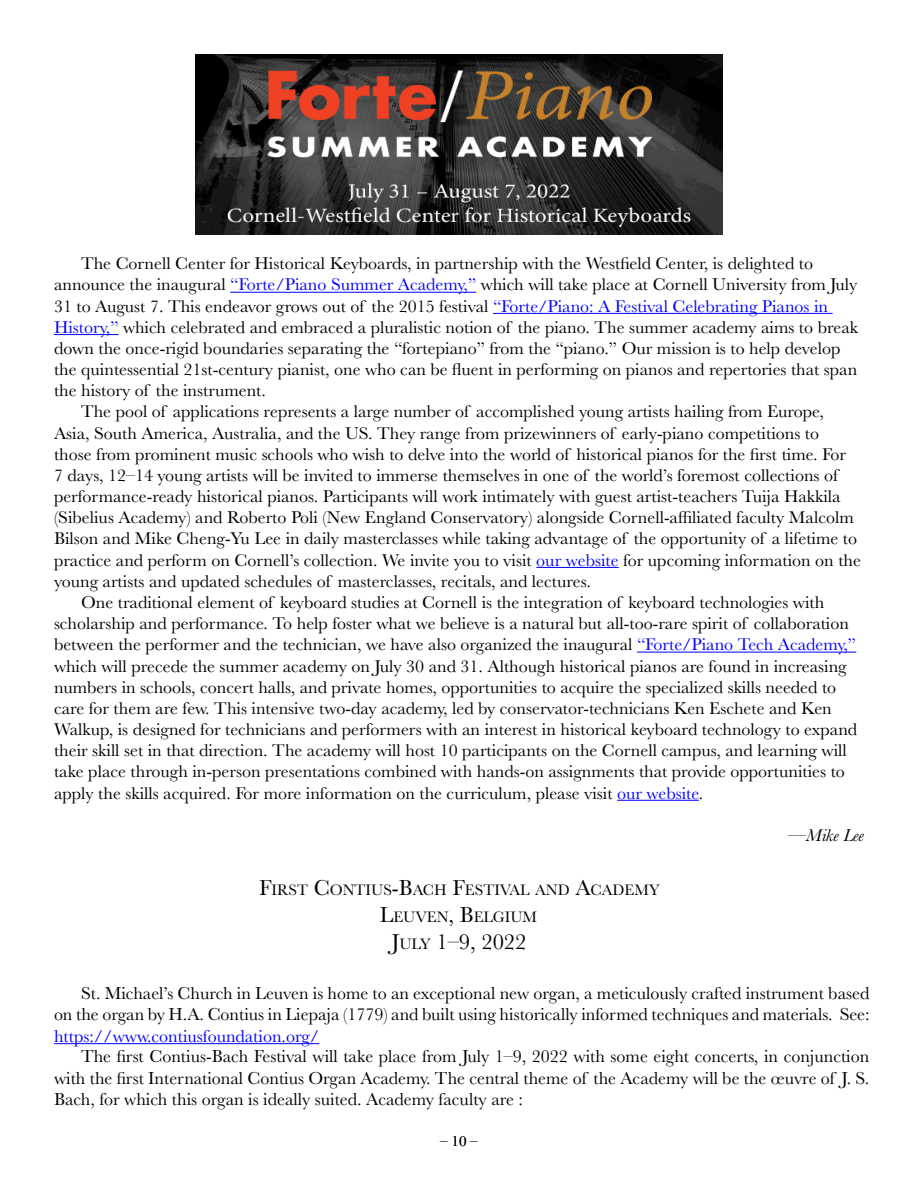
<style>
.page{position:relative;width:918px;height:1188px;background:#fff}
.page>*{position:absolute;margin:0;border:0;box-sizing:border-box;transform-origin:0 0}
.t1{font:22.5px "Baskerville";color:#000}
.t2{font:18px/21.6px "Baskerville";color:#000;text-align:right}
.t3{font:18px "Baskerville";color:#00f}
.t4{font:17.7px "Baskerville";color:#000}
.t5{font:italic 17.7px "Baskerville";color:#000}
.t6{font:15.75px/27px "Baskerville";color:#000;text-align:center}
.t7{font:15px "Baskerville";color:#000}
.s1{color:#00f}
.s2{font-size:22.5px}
.s3{font-size:15.75px}
</style>
<div class="page">
<hr style="left:230px;top:292px;width:246px;height:1px;background:#00f">
<hr style="left:493px;top:313px;width:340px;height:1px;background:#00f">
<hr style="left:54px;top:334px;width:65px;height:1px;background:#00f">
<hr style="left:536px;top:567px;width:83px;height:1px;background:#00f">
<hr style="left:637px;top:652px;width:219px;height:1px;background:#00f">
<hr style="left:617px;top:800px;width:82px;height:1px;background:#00f">
<img style="left:196px;top:54px;width:526px;height:180px">
<hr style="left:54px;top:1043px;width:265px;height:1px;background:#00f">
<p class="t4" style="left:81px;top:252px;width:734px">The Cornell Center for Historical Keyboards, in partnership with the Westfield Center, is delighted to</p>
<p class="t4" style="left:54px;top:273px;width:805px">announce the inaugural <span class="s1">“Forte/Piano Summer Academy,”</span> which will take place at Cornell University from July</p>
<p class="t4" style="left:54px;top:295px;width:776px">31 to August 7. This endeavor grows out of the 2015 festival <span class="s1">“Forte/Piano: A Festival Celebrating Pianos in</span></p>
<p class="t4" style="left:54px;top:316px;width:806px"><span class="s1">History,”</span> which celebrated and embraced a pluralistic notion of the piano. The summer academy aims to break</p>
<p class="t4" style="left:54px;top:337px;width:788px">down the once-rigid boundaries separating the “fortepiano” from the “piano.” Our mission is to help develop</p>
<p class="t4" style="left:54px;top:358px;width:805px">the quintessential 21st-century pianist, one who can be fluent in performing on pianos and repertories that span</p>
<p class="t4" style="left:54px;top:379px;width:214px">the history of the instrument.</p>
<p class="t4" style="left:81px;top:400px;width:745px">The pool of applications represents a large number of accomplished young artists hailing from Europe,</p>
<p class="t4" style="left:54px;top:422px;width:767px">Asia, South America, Australia, and the US. They range from prizewinners of early-piano competitions to</p>
<p class="t4" style="left:54px;top:443px;width:794px">those from prominent music schools who wish to delve into the world of historical pianos for the first time. For</p>
<p class="t4" style="left:54px;top:464px;width:785px">7 days, 12–14 young artists will be invited to immerse themselves in one of the world’s foremost collections of</p>
<p class="t4" style="left:54px;top:485px;width:788px">performance-ready historical pianos. Participants will work intimately with guest artist-teachers Tuija Hakkila</p>
<p class="t4" style="left:54px;top:506px;width:801px">(Sibelius Academy) and Roberto Poli (New England Conservatory) alongside Cornell-affiliated faculty Malcolm</p>
<p class="t4" style="left:54px;top:527px;width:805px">Bilson and Mike Cheng-Yu Lee in daily masterclasses while taking advantage of the opportunity of a lifetime to</p>
<p class="t4" style="left:54px;top:549px;width:809px">practice and perform on Cornell’s collection. We invite you to visit <span class="s1">our website</span> for upcoming information on the</p>
<p class="t4" style="left:54px;top:570px;width:538px">young artists and updated schedules of masterclasses, recitals, and lectures.</p>
<p class="t4" style="left:81px;top:591px;width:745px">One traditional element of keyboard studies at Cornell is the integration of keyboard technologies with</p>
<p class="t4" style="left:54px;top:612px;width:797px">scholarship and performance. To help foster what we believe is a natural but all-too-rare spirit of collaboration</p>
<p class="t4" style="left:54px;top:633px;width:804px">between the performer and the technician, we have also organized the inaugural <span class="s1">“Forte/Piano Tech Academy,”</span></p>
<p class="t4" style="left:54px;top:654px;width:794px">which will precede the summer academy on July 30 and 31. Although historical pianos are found in increasing</p>
<p class="t4" style="left:54px;top:676px;width:784px">numbers in schools, concert halls, and private homes, opportunities to acquire the specialized skills needed to</p>
<p class="t4" style="left:54px;top:697px;width:779px">care for them are few. This intensive two-day academy, led by conservator-technicians Ken Eschete and Ken</p>
<p class="t4" style="left:54px;top:718px;width:805px">Walkup, is designed for technicians and performers with an interest in historical keyboard technology to expand</p>
<p class="t4" style="left:54px;top:739px;width:794px">their skill set in that direction. The academy will host 10 participants on the Cornell campus, and learning will</p>
<p class="t4" style="left:54px;top:760px;width:792px">take place through in-person presentations combined with hands-on assignments that provide opportunities to</p>
<p class="t4" style="left:54px;top:782px;width:651px">apply the skills acquired. For more information on the curriculum, please visit <span class="s1">our website</span>.</p>
<p class="t5" style="left:788px;top:823px;width:77px">—Mike Lee</p>
<p class="t6" style="left:259px;top:877px;width:402px"><span class="s2">F</span>IRST <span class="s2">C</span>ONTIUS<span class="s2">-B</span>ACH <span class="s2">F</span>ESTIVAL AND <span class="s2">A</span>CADEMY<br><span class="s2">L</span>EUVEN<span class="s2">, B</span>ELGIUM</p>
<p class="t1" style="left:392px;top:927px;width:136px">J<span class="s3">ULY</span> 1–9, 2022</p>
<p class="t2" style="left:54px;top:982px;width:817px">St. Michael’s Church in Leuven is home to an exceptional new organ, a meticulously crafted instrument based<br>on the organ by H.A. Contius in Liepaja (1779) and built using historically informed techniques and materials. See:</p>
<p class="t3" style="left:54px;top:1025px;width:267px">https://www.contiusfoundation.org/</p>
<p class="t2" style="left:54px;top:1046px;width:817px;text-align:justify;text-indent:27px">The first Contius-Bach Festival will take place from July 1–9, 2022 with some eight concerts, in conjunction with the first International Contius Organ Academy. The central theme of the Academy will be the œuvre of J. S.<br>Bach, for which this organ is ideally suited. Academy faculty are :</p>
<p class="t7" style="left:440px;top:1131px;width:39px">– 10 –</p>
</div>
